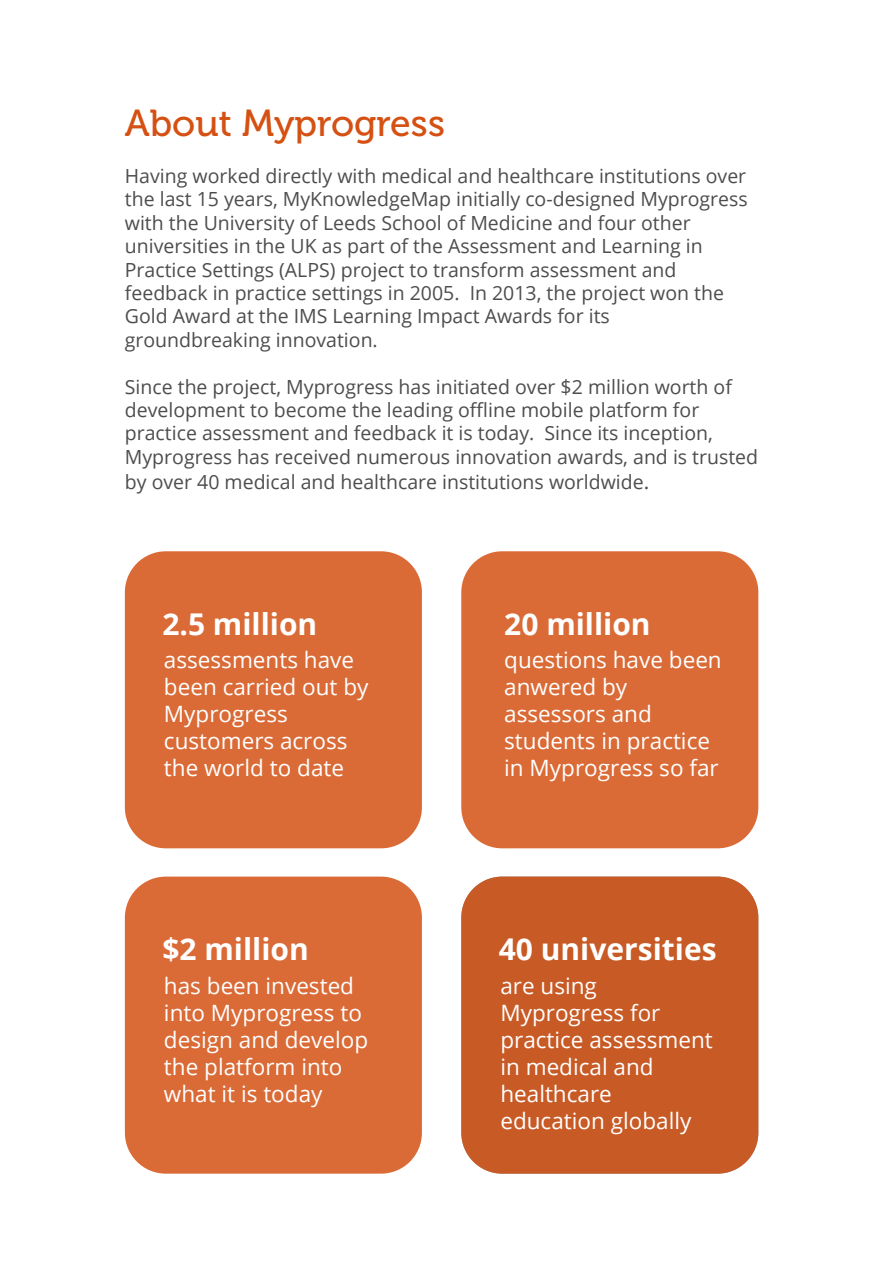
<style>
.page{position:relative;width:893px;height:1263px;background:#fff}
.page>*{position:absolute;margin:0;border:0;box-sizing:border-box;transform-origin:0 0}
.t1{font:37.5px "Museo 500";color:#d45113}
.t2{font:700 30px "Open Sans";color:#fff}
.t3{font:22.5px/27px "Open Sans";color:#fff}
.t4{font:19.5px/23.4px "Open Sans";color:#4d4d4d}
.s1{font-size:21px}
</style>
<div class="page">
<div style="left:125px;top:551px;width:297px;height:297px;background:#da6b37;border-radius:41px"></div>
<div style="left:461px;top:551px;width:297px;height:297px;background:#da6b37;border-radius:41px"></div>
<div style="left:125px;top:876px;width:297px;height:298px;background:#da6b37;border-radius:41px"></div>
<div style="left:461px;top:876px;width:297px;height:298px;background:#c85a25;border-radius:41px"></div>
<h1 class="t1" style="left:125px;top:103px;width:322px">About Myprogress</h1>
<p class="t4" style="left:125px;top:164px;width:624px">Having worked directly with medical and healthcare institutions over the last 15 years, MyKnowledgeMap initially co-designed Myprogress with the University of Leeds School of Medicine and four other universities in the UK as part of the Assessment and Learning in Practice Settings (ALPS) project to transform assessment and feedback in practice settings in 2005. In 2013, the project won the Gold Award at the IMS Learning Impact Awards for its groundbreaking innovation.</p>
<p class="t4" style="left:125px;top:374px;width:635px">Since the project, Myprogress has initiated over $2 million worth of development to become the leading offline mobile platform for practice assessment and feedback it is today. Since its inception, Myprogress has received numerous innovation awards, and is trusted</p>
<p class="t4" style="left:125px;top:470px;width:526px">by over 40 medical and healthcare institutions worldwide<span class="s1">.</span></p>
<h2 class="t2" style="left:162px;top:603px;width:156px">2.5 million</h2>
<h2 class="t2" style="left:504px;top:603px;width:148px">20 million</h2>
<p class="t3" style="left:164px;top:646px;width:206px">assessments have been carried out by<br>Myprogress customers across the world to date</p>
<h2 class="t2" style="left:162px;top:928px;width:148px">$2 million</h2>
<p class="t3" style="left:164px;top:971px;width:206px">has been invested into Myprogress to design and develop the platform into what it is today</p>
<p class="t3" style="left:504px;top:646px;width:219px">questions have been anwered by assessors and students in practice in Myprogress so far</p>
<h2 class="t2" style="left:499px;top:928px;width:219px">40 universities</h2>
<p class="t3" style="left:500px;top:971px;width:214px">are using<br>Myprogress for practice assessment in medical and healthcare education globally</p>
</div>
